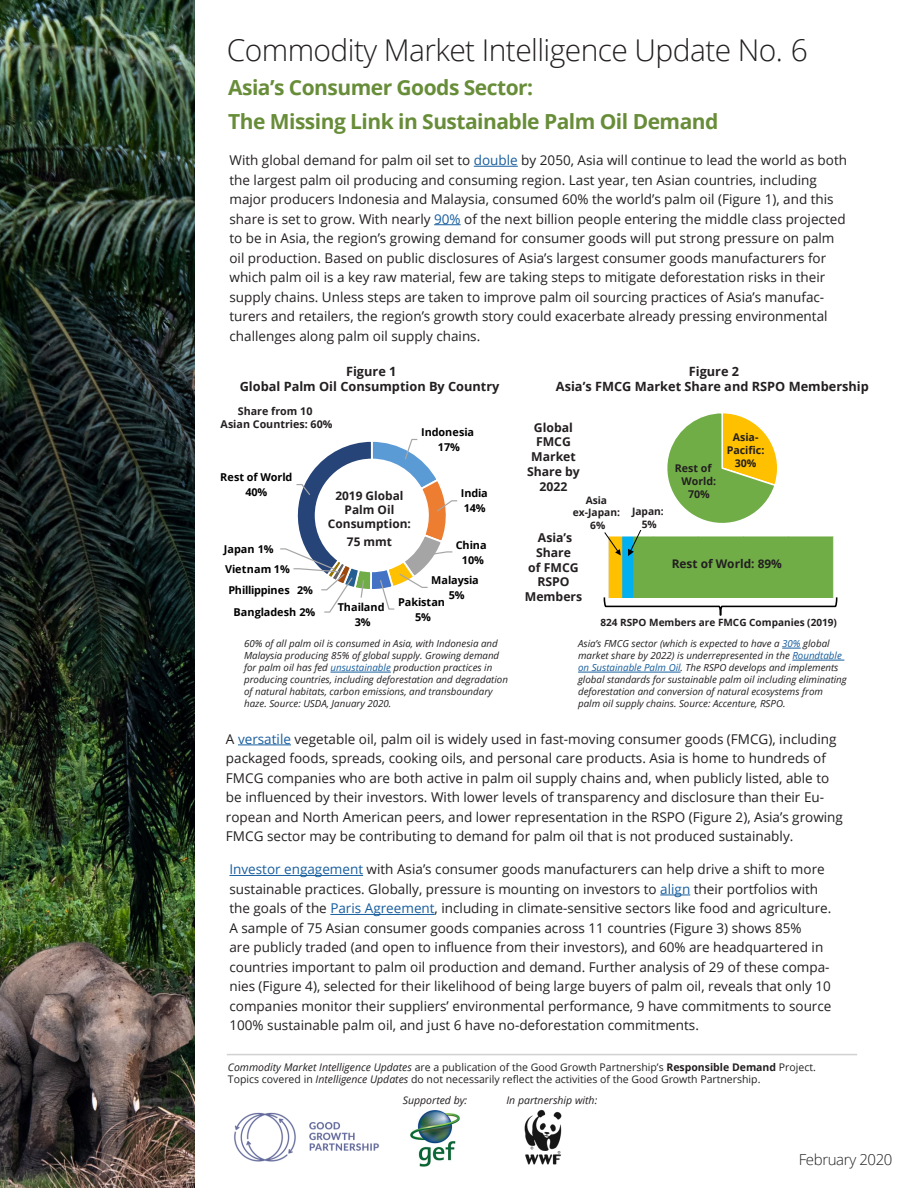
<style>
.page{position:relative;width:918px;height:1188px;background:#fff}
.page>*{position:absolute;margin:0;border:0;box-sizing:border-box;transform-origin:0 0}
.t1{font:300 30px "Open Sans";letter-spacing:-.02em;color:#231f20}
.t2{font:700 20.85px "Open Sans";letter-spacing:-.025em;color:#688d39}
.t3{font:300 15px "Open Sans";letter-spacing:-.025em;color:#231f20}
.t4{font:13.5px/19.5px "Open Sans";color:#231f20}
.t5{font:700 12.75px "Open Sans";color:#231f20}
.t6{font:700 12.3px/14.7px "Open Sans";color:#231f20;text-align:center}
.t7{font:700 11.85px "Open Sans";color:#231f20}
.t8{font:700 10.8px/15px "Open Sans";color:#000;text-align:center}
.t9{font:700 10.8px "Open Sans";letter-spacing:-.02em;color:#000}
.t10{font:700 10.65px/12.8px "Open Sans";color:#231f20;text-align:center}
.t11{font:10.5px "Open Sans";color:#231f20}
.t12{font:italic 10.5px "Open Sans";color:#231f20}
.t13{font:700 10.2px "Open Sans";color:#231f20}
.t14{font:700 10.05px "Open Sans";color:#231f20}
.t15{font:italic 9.75px/12px "Open Sans";color:#231f20}
.s1{color:#175d9e}
.s2{font-style:italic}
.s3{font-weight:700}
</style>
<div class="page">
<hr style="left:227px;top:1054px;width:630px;height:1px;background:#d1d2d4">
<img style="left:234px;top:1112px;width:145px;height:50px">
<img style="left:411px;top:1110px;width:48px;height:57px">
<img style="left:524px;top:1109px;width:38px;height:56px">
<img style="left:0;top:0;width:194px;height:1188px">
<hr style="left:474px;top:166px;width:44px;height:1px;background:#175d9e">
<svg style="left:434px;top:224px;width:27px;height:1px"></svg>
<hr style="left:238px;top:745px;width:53px;height:1px;background:#175d9e">
<hr style="left:229px;top:875px;width:134px;height:1px;background:#175d9e">
<hr style="left:660px;top:895px;width:30px;height:1px;background:#175d9e">
<hr style="left:330px;top:914px;width:105px;height:1px;background:#175d9e">
<svg style="left:280px;top:438px;width:178px;height:175px"></svg>
<img style="left:608px;top:537px;width:226px;height:60px">
<svg style="left:628px;top:530px;width:16px;height:26px"></svg>
<svg style="left:604px;top:532px;width:17px;height:24px"></svg>
<svg style="left:603px;top:597px;width:235px;height:19px"></svg>
<svg style="left:782px;top:648px;width:19px;height:1px"></svg>
<hr style="left:792px;top:660px;width:52px;height:1px;background:#175d9e">
<hr style="left:578px;top:672px;width:103px;height:1px;background:#175d9e">
<hr style="left:330px;top:672px;width:61px;height:1px;background:#175d9e">
<svg style="left:667px;top:413px;width:110px;height:110px"></svg>
<p class="t1" style="left:227px;top:30px;width:583px">Commodity Market Intelligence Update No. 6</p>
<p class="t2" style="left:228px;top:73px;width:307px">Asia’s Consumer Goods Sector:</p>
<p class="t2" style="left:228px;top:107px;width:492px">The Missing Link in Sustainable Palm Oil Demand</p>
<p class="t4" style="left:230px;top:150px;width:619px">With global demand for palm oil set to <span class="s1">double</span> by 2050, Asia will continue to lead the world as both the largest palm oil producing and consuming region. Last year, ten Asian countries, including major producers Indonesia and Malaysia, consumed 60% the world’s palm oil (Figure 1), and this share is set to grow. With nearly <span class="s1">90%</span> of the next billion people entering the middle class projected to be in Asia, the region’s growing demand for consumer goods will put strong pressure on palm oil production. Based on public disclosures of Asia’s largest consumer goods manufacturers for which palm oil is a key raw material, few are taking steps to mitigate deforestation risks in their supply chains. Unless steps are taken to improve palm oil sourcing practices of Asia’s manufac&shy;turers and retailers, the region’s growth story could exacerbate already pressing environmental challenges along palm oil supply chains.</p>
<p class="t5" style="left:346px;top:362px;width:52px">Figure 1</p>
<p class="t5" style="left:240px;top:378px;width:261px">Global Palm Oil Consumption By Country</p>
<p class="t8" style="left:421px;top:425px;width:55px">Indonesia<br>17%</p>
<p class="t8" style="left:461px;top:486px;width:29px;text-align:left">India<br>14%</p>
<p class="t8" style="left:456px;top:537px;width:32px">China<br>10%</p>
<p class="t8" style="left:431px;top:573px;width:49px">Malaysia<br>5%</p>
<p class="t8" style="left:398px;top:594px;width:49px">Pakistan<br>5%</p>
<p class="t10" style="left:238px;top:404px;width:76px">Share from 10</p>
<p class="t10" style="left:221px;top:418px;width:113px">Asian Countries: 60%</p>
<p class="t8" style="left:220px;top:470px;width:74px">Rest of World<br>40%</p>
<p class="t7" style="left:335px;top:487px;width:70px">2019 Global</p>
<p class="t7" style="left:345px;top:501px;width:51px">Palm Oil</p>
<p class="t7" style="left:328px;top:516px;width:85px">Consumption:</p>
<p class="t7" style="left:347px;top:533px;width:47px">75 mmt</p>
<p class="t8" style="left:224px;top:541px;width:51px">Japan 1%</p>
<p class="t8" style="left:225px;top:561px;width:66px">Vietnam 1%</p>
<p class="t9" style="left:228px;top:582px;width:86px">Phillippines 2%</p>
<p class="t8" style="left:338px;top:599px;width:48px">Thailand<br>3%</p>
<p class="t8" style="left:234px;top:604px;width:83px">Bangladesh 2%</p>
<p class="t15" style="left:244px;top:638px;width:265px">60% of all palm oil is consumed in Asia, with Indonesia and Malaysia producing 85% of global supply. Growing demand for palm oil has fed <span class="s1">unsustainable</span> production practices in producing countries, including deforestation and degradation of natural habitats, carbon emissions, and transboundary haze. Source: USDA, January 2020.</p>
<p class="t5" style="left:689px;top:362px;width:52px">Figure 2</p>
<p class="t5" style="left:556px;top:378px;width:314px">Asia’s FMCG Market Share and RSPO Membership</p>
<p class="t6" style="left:527px;top:420px;width:54px">Global<br>FMCG<br>Market<br>Share by<br>2022</p>
<p class="t13" style="left:586px;top:493px;width:23px">Asia</p>
<p class="t13" style="left:573px;top:505px;width:49px">ex-Japan:</p>
<p class="t13" style="left:590px;top:518px;width:17px">6%</p>
<p class="t6" style="left:525px;top:530px;width:59px">Asia’s<br>Share<br>of FMCG<br>RSPO<br>Members</p>
<p class="t13" style="left:632px;top:504px;width:33px">Japan:</p>
<p class="t13" style="left:642px;top:517px;width:17px">5%</p>
<p class="t10" style="left:675px;top:462px;width:38px">Rest of</p>
<p class="t10" style="left:682px;top:475px;width:36px">World:</p>
<p class="t10" style="left:688px;top:487px;width:23px">70%</p>
<p class="t10" style="left:733px;top:430px;width:27px">Asia-</p>
<p class="t10" style="left:727px;top:443px;width:39px">Pacific:<br>30%</p>
<p class="t7" style="left:672px;top:556px;width:112px">Rest of World: 89%</p>
<p class="t14" style="left:600px;top:615px;width:238px">824 RSPO Members are FMCG Companies (2019)</p>
<p class="t15" style="left:578px;top:638px;width:270px">Asia’s FMCG sector (which is expected to have a <span class="s1">30%</span> global market share by 2022) is underrepresented in the <span class="s1">Roundtable on Sustainable Palm Oil</span>. The RSPO develops and implements global standards for sustainable palm oil including eliminating deforestation and conversion of natural ecosystems from palm oil supply chains. Source: Accenture, RSPO.</p>
<p class="t4" style="left:226px;top:729px;width:612px">A <span class="s1">versatile</span> vegetable oil, palm oil is widely used in fast-moving consumer goods (FMCG), including packaged foods, spreads, cooking oils, and personal care products. Asia is home to hundreds of FMCG companies who are both active in palm oil supply chains and, when publicly listed, able to be influenced by their investors. With lower levels of transparency and disclosure than their Eu-</p>
<p class="t4" style="left:226px;top:807px;width:618px">ropean and North American peers, and lower representation in the RSPO (Figure 2), Asia’s growing</p>
<p class="t4" style="left:226px;top:826px;width:569px">FMCG sector may be contributing to demand for palm oil that is not produced sustainably.</p>
<p class="t4" style="left:229px;top:859px;width:604px"><span class="s1">Investor engagement</span> with Asia’s consumer goods manufacturers can help drive a shift to more sustainable practices. Globally, pressure is mounting on investors to <span class="s1">align</span> their portfolios with the goals of the <span class="s1">Paris Agreement</span>, including in climate-sensitive sectors like food and agriculture.<br>A sample of 75 Asian consumer goods companies across 11 countries (Figure 3) shows 85%<br>are publicly traded (and open to influence from their investors), and 60% are headquartered in countries important to palm oil production and demand. Further analysis of 29 of these compa&shy;nies (Figure 4), selected for their likelihood of being large buyers of palm oil, reveals that only 10 companies monitor their suppliers’ environmental performance, 9 have commitments to source 100% sustainable palm oil, and just 6 have no-deforestation commitments.</p>
<p class="t11" style="left:228px;top:1060px;width:590px"><span class="s2">Commodity Market Intelligence Updates</span> are a publication of the Good Growth Partnership’s <span class="s3">Responsible Demand</span> Project.</p>
<p class="t11" style="left:228px;top:1072px;width:534px">Topics covered in <span class="s2">Intelligence Updates</span> do not necessarily reflect the activities of the Good Growth Partnership.</p>
<p class="t12" style="left:403px;top:1093px;width:66px">Supported by:</p>
<p class="t12" style="left:506px;top:1093px;width:92px">In partnership with:</p>
<p class="t3" style="left:799px;top:1149px;width:95px">February 2020</p>
</div>
